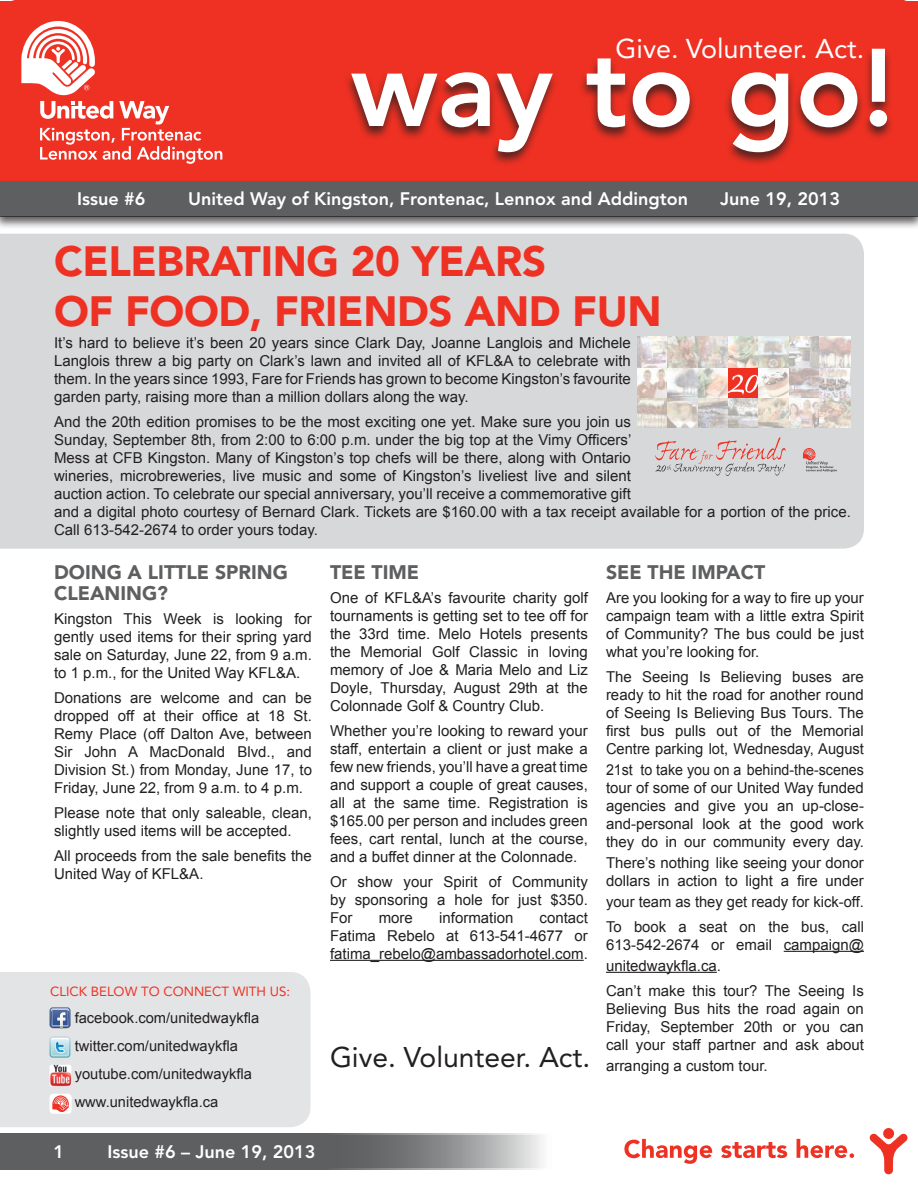
<style>
.page{position:relative;width:918px;height:1188px;background:#fff}
.page>*{position:absolute;margin:0;border:0;box-sizing:border-box;transform-origin:0 0}
.t1{font:800 109.2px "Avenir LT Std";color:#fff}
.t2{font:900 42px/50.7px "Avenir LT Std";letter-spacing:-.01em;color:#ee3123}
.t3{font:28.2px "Avenir LT Std";color:#221f1f}
.t4{font:27px "Avenir LT Std";color:#fff}
.t5{font:900 19.5px/21px "Avenir LT Std";color:#5e5f61}
.t6{font:800 18px "Avenir LT Std";color:#fff}
.t7{font:700 17.4px "Arial";color:#ee3123}
.t8{font:15.75px "Arial";color:#221f1f}
.t9{font:15px/18px "Arial";color:#221f1f;text-align:justify}
.t10{font:15px/18px "Arial";color:#221f1f;text-align:justify;scale:.95 1}
.t11{font:14.7px/27.9px "Arial";color:#221f1f}
.t12{font:13.2px "Avenir LT Std";color:#ee3123}
</style>
<div class="page">
<div style="left:0;top:234px;width:864px;height:315px;background:#d7d8da"></div>
<svg style="left:0;top:1168px;width:536px;height:1px"></svg>
<div style="left:0;top:0;width:918px;height:182px;background:#ee3123;border-radius:20px"></div>
<div style="left:344px;top:47px;width:551px;height:120px;background:#221f1f;opacity:.75"></div>
<svg style="left:21px;top:21px;width:201px;height:143px"></svg>
<div style="left:0;top:179px;width:918px;height:51px;background:#221f1f;opacity:.75"></div>
<div style="left:0;top:181px;width:918px;height:34px;background:#5e5f61"></div>
<svg style="left:870px;top:1133px;width:38px;height:41px"></svg>
<div style="left:883px;top:1128px;width:11px;height:11px;background:#ee3123;border-radius:50%"></div>
<svg style="left:624px;top:1139px;width:88px;height:25px"></svg>
<svg style="left:721px;top:1142px;width:66px;height:16px"></svg>
<svg style="left:797px;top:1139px;width:57px;height:19px"></svg>
<div style="left:0;top:972px;width:311px;height:155px;background:#e3e4e5"></div>
<div style="left:50px;top:1094px;width:22px;height:20px;background:#fff;border-radius:4px"></div>
<svg style="left:27px;top:1095px;width:42px;height:30px"></svg>
<img style="left:50px;top:1065px;width:21px;height:22px">
<svg style="left:28px;top:1037px;width:43px;height:28px"></svg>
<svg style="left:50px;top:1007px;width:21px;height:21px"></svg>
<img style="left:51px;top:1009px;width:18px;height:3px">
<hr style="left:330px;top:960px;width:254px;height:1px;background:#221f1f">
<svg style="left:0;top:1134px;width:543px;height:34px;background:#727375"></svg>
<hr style="left:784px;top:951px;width:80px;height:1px;background:#221f1f">
<hr style="left:606px;top:972px;width:111px;height:1px;background:#221f1f">
<img style="left:638px;top:337px;width:213px;height:31px">
<img style="left:638px;top:369px;width:90px;height:29px">
<img style="left:759px;top:369px;width:92px;height:29px">
<img style="left:638px;top:399px;width:213px;height:29px">
<div style="left:728px;top:369px;width:30px;height:29px;background:#ee3123"></div>
<svg style="left:728px;top:375px;width:31px;height:20px"></svg>
<svg style="left:803px;top:448px;width:34px;height:24px"></svg>
<svg style="left:655px;top:438px;width:131px;height:38px;background:#d2c3c3"></svg>
<h3 class="t4" style="left:615px;top:33px;width:250px">Give. Volunteer. Act.</h3>
<h1 class="t1" style="left:351px;top:42px;width:545px">way to go!</h1>
<p class="t6" style="left:77px;top:191px;width:70px">Issue #6</p>
<p class="t6" style="left:188px;top:191px;width:501px">United Way of Kingston, Frontenac, Lennox and Addington</p>
<p class="t6" style="left:720px;top:191px;width:121px">June 19, 2013</p>
<p class="t6" style="left:167px;top:193px;width:545px">United Way serving Kingston, Frontenac, Lennox and Addington</p>
<p class="t6" style="left:742px;top:193px;width:124px">Month _, 2012</p>
<h2 class="t2" style="left:54px;top:238px;width:609px">CELEBRATING 20 YEARS<br>OF FOOD, FRIENDS AND FUN</h2>
<p class="t9" style="left:54px;top:335px;width:578px">It’s hard to believe it’s been 20 years since Clark Day, Joanne Langlois and Michele Langlois threw a big party on Clark’s lawn and invited all of KFL&amp;A to celebrate with them. In the years since 1993, Fare for Friends has grown to become Kingston’s favourite garden party, raising more than a million dollars along the way.</p>
<p class="t9" style="left:54px;top:413px;width:798px;text-align:left">And the 20th edition promises to be the most exciting one yet. Make sure you join us<br>Sunday, September 8th, from 2:00 to 6:00 p.m. under the big top at the Vimy Officers’<br>Mess at CFB Kingston. Many of Kingston’s top chefs will be there, along with Ontario<br>wineries, microbreweries, live music and some of Kingston’s liveliest live and silent<br>auction action. To celebrate our special anniversary, you’ll receive a commemorative gift<br>and a digital photo courtesy of Bernard Clark. Tickets are $160.00 with a tax receipt available for a portion of the price.<br>Call 613-542-2674 to order yours today.</p>
<h3 class="t5" style="left:54px;top:562px;width:235px">DOING A LITTLE SPRING<br>CLEANING?</h3>
<p class="t9" style="left:54px;top:611px;width:259px">Kingston This Week is looking for gently used items for their spring yard sale on Saturday, June 22, from 9 a.m. to 1 p.m., for the United Way KFL&amp;A.</p>
<p class="t9" style="left:54px;top:690px;width:260px">Donations are welcome and can be dropped off at their office at 18 St.<br>Remy Place (off Dalton Ave, between Sir John A MacDonald Blvd., and Division St.) from Monday, June 17, to Friday, June 22, from 9 a.m. to 4 p.m.</p>
<p class="t9" style="left:54px;top:804px;width:260px">Please note that only saleable, clean, slightly used items will be accepted.</p>
<p class="t9" style="left:54px;top:846px;width:259px">All proceeds from the sale benefits the<br>United Way of KFL&amp;A.</p>
<p class="t12" style="left:50px;top:983px;width:241px">CLICK BELOW TO CONNECT WITH US:</p>
<p class="t11" style="left:75px;top:1004px;width:186px">facebook.com/unitedwaykfla twitter.com/unitedwaykfla youtube.com/unitedwaykfla www.unitedwaykfla.ca</p>
<p class="t7" style="left:30px;top:987px;width:260px">Click below to connect with us:</p>
<p class="t8" style="left:56px;top:1014px;width:199px">facebook.com/unitedwaykfla</p>
<p class="t6" style="left:54px;top:1145px;width:12px">1</p>
<p class="t6" style="left:108px;top:1145px;width:209px">Issue #6 – June 19, 2013</p>
<p class="t6" style="left:165px;top:1146px;width:100px">_ Month _</p>
<p class="t6" style="left:306px;top:1146px;width:12px">2</p>
<h3 class="t5" style="left:330px;top:562px;width:91px">TEE TIME</h3>
<p class="t9" style="left:330px;top:590px;width:260px">One of KFL&amp;A’s favourite charity golf tournaments is getting set to tee off for the 33rd time. Melo Hotels presents the Memorial Golf Classic in loving memory of Joe &amp; Maria Melo and Liz Doyle, Thursday, August 29th at the Colonnade Golf &amp; Country Club.</p>
<p class="t9" style="left:330px;top:723px;width:260px">Whether you’re looking to reward your staff, entertain a client or just make a few new friends, you’ll have a great time and support a couple of great causes, all at the same time. Registration is $165.00 per person and includes green fees, cart rental, lunch at the course, and a buffet dinner at the Colonnade.</p>
<p class="t9" style="left:330px;top:873px;width:259px">Or show your Spirit of Community by sponsoring a hole for just $350.<br>For</p>
<p class="t9" style="left:379px;top:909px;width:36px">more</p>
<p class="t9" style="left:439px;top:909px;width:76px">information</p>
<p class="t9" style="left:330px;top:909px;width:259px;text-indent:210px">contact Fatima Rebelo at 613-541-4677 or fatima_rebelo@ambassadorhotel.com.</p>
<h3 class="t3" style="left:330px;top:1041px;width:262px">Give. Volunteer. Act.</h3>
<h3 class="t5" style="left:606px;top:562px;width:161px">SEE THE IMPACT</h3>
<p class="t9" style="left:606px;top:589px;width:259px">Are you looking for a way to fire up your campaign team with a little extra Spirit of Community? The bus could be just what you’re looking for.</p>
<p class="t9" style="left:606px;top:669px;width:259px">The Seeing Is Believing buses are ready to hit the road for another round of Seeing Is Believing Bus Tours. The first bus pulls out of the Memorial Centre parking lot, Wednesday, August</p>
<p class="t10" style="left:606px;top:762px;width:273px">21st to take you on a behind-the-scenes tour of some of our United Way funded agencies and give you an up-close&shy;and-personal look at the good work they do in our community every day.</p>
<p class="t9" style="left:606px;top:855px;width:259px">There’s nothing like seeing your donor dollars in action to light a fire under</p>
<p class="t9" style="left:606px;top:890px;width:259px;line-height:24.8px">your team as they get ready for kick-off.<br>To book a seat on the bus, call</p>
<p class="t9" style="left:606px;top:935px;width:259px;line-height:21px">613-542-2674 or email campaign@ unitedwaykfla.ca.</p>
<p class="t9" style="left:606px;top:982px;width:260px">Can’t make this tour? The Seeing Is Believing Bus hits the road again on Friday, September 20th or you can call your staff partner and ask about</p>
<p class="t9" style="left:606px;top:1057px;width:163px">arranging a custom tour.</p>
</div>
